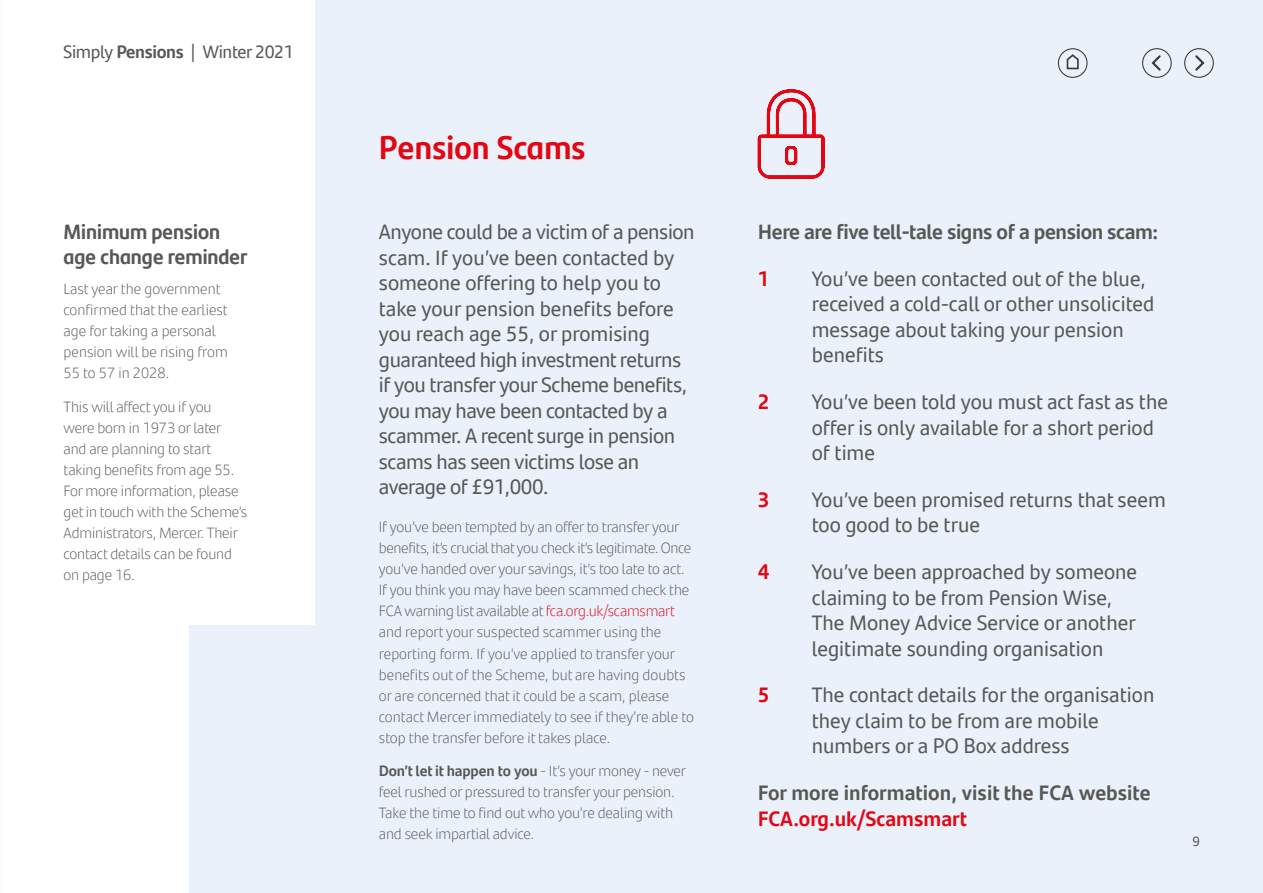
<style>
.page{position:relative;width:1263px;height:893px;background:#fff}
.page>*{position:absolute;margin:0;border:0;box-sizing:border-box;transform-origin:0 0}
.t1{font:700 33px "Santander Headline";letter-spacing:.01em;color:#e30613}
.t2{font:21px/25.5px "Santander Text";color:#575756}
.t3{font:21px/25.5px "Santander Text";letter-spacing:-.02em;color:#575756}
.t4{font:700 21px "Santander Text";letter-spacing:-.02em;color:#575756}
.t5{font:700 21px "Santander Text";color:#575756}
.t6{font:700 21px/25.5px "Santander Headline";color:#575756}
.t7{font:700 21px "Santander Text";color:#e30613}
.t8{font:18px "Santander Text";letter-spacing:-.02em;color:#575756}
.t9{font:300 15px/21px "Santander Text";letter-spacing:-.01em;color:#575756}
.t10{font:13.5px "Santander Text";color:#575756}
.s1{font-weight:700}
.s2{color:#e30613}
</style>
<div class="page">
<div style="left:316px;top:0;width:947px;height:893px;background:#eaf1fa"></div>
<div style="left:189px;top:625px;width:127px;height:268px;background:#eaf1fa"></div>
<svg style="left:757px;top:89px;width:68px;height:90px"></svg>
<div style="left:1058px;top:48px;width:29px;height:30px;border:1px solid #3c3c3b;border-radius:50%"></div>
<svg style="left:1066px;top:54px;width:13px;height:16px"></svg>
<div style="left:1142px;top:48px;width:30px;height:30px;border:1px solid #3c3c3b;border-radius:50%"></div>
<svg style="left:1151px;top:55px;width:10px;height:16px"></svg>
<div style="left:1184px;top:48px;width:30px;height:30px;border:1px solid #3c3c3b;border-radius:50%"></div>
<svg style="left:1195px;top:55px;width:10px;height:16px"></svg>
<p class="t8" style="left:63px;top:38px;width:232px">Simply <span class="s1">Pensions</span> | Winter 2021</p>
<h2 class="t6" style="left:64px;top:218px;width:186px">Minimum pension age change reminder</h2>
<p class="t9" style="left:64px;top:278px;width:166px">Last year the government confirmed that the earliest age for taking a personal pension will be rising from<br>55 to 57 in 2028.</p>
<p class="t9" style="left:64px;top:395px;width:185px">This will affect you if you<br>were born in 1973 or later and are planning to start taking benefits from age 55.<br>For more information, please get in touch with the Scheme’s<br>Administrators, Mercer. Their contact details can be found on page 16.</p>
<h1 class="t1" style="left:379px;top:121px;width:208px">Pension Scams</h1>
<p class="t3" style="left:379px;top:218px;width:317px">Anyone could be a victim of a pension scam. If you’ve been contacted by someone offering to help you to take your pension benefits before you reach age 55, or promising guaranteed high investment returns if you transfer your Scheme benefits, you may have been contacted by a scammer. A recent surge in pension scams has seen victims lose an average of £91,000.</p>
<p class="t9" style="left:379px;top:516px;width:317px">If you’ve been tempted by an offer to transfer your benefits, it’s crucial that you check it’s legitimate. Once you’ve handed over your savings, it’s too late to act.<br>If you think you may have been scammed check the FCA warning list available at <span class="s2">fca.org.uk/scamsmart </span>and report your suspected scammer using the reporting form. If you’ve applied to transfer your benefits out of the Scheme, but are having doubts or are concerned that it could be a scam, please contact Mercer immediately to see if they’re able to stop the transfer before it takes place.</p>
<p class="t9" style="left:379px;top:760px;width:309px"><span class="s1">Don’t let it happen to you</span> - It’s your money - never feel rushed or pressured to transfer your pension.<br>Take the time to find out who you’re dealing with and seek impartial advice.</p>
<h2 class="t4" style="left:758px;top:215px;width:402px">Here are five tell-tale signs of a pension scam:</h2>
<h2 class="t7" style="left:758px;top:262px;width:13px">1</h2>
<h2 class="t2" style="left:812px;top:265px;width:344px">You’ve been contacted out of the blue, received a cold-call or other unsolicited message about taking your pension benefits</h2>
<h2 class="t7" style="left:758px;top:385px;width:13px">2</h2>
<h2 class="t2" style="left:812px;top:388px;width:358px">You’ve been told you must act fast as the offer is only available for a short period of time</h2>
<h2 class="t7" style="left:758px;top:483px;width:13px">3</h2>
<h2 class="t2" style="left:812px;top:486px;width:355px">You’ve been promised returns that seem too good to be true</h2>
<h2 class="t7" style="left:758px;top:555px;width:13px">4</h2>
<h2 class="t2" style="left:812px;top:558px;width:327px">You’ve been approached by someone claiming to be from Pension Wise, The Money Advice Service or another legitimate sounding organisation</h2>
<h2 class="t7" style="left:758px;top:678px;width:13px">5</h2>
<h2 class="t2" style="left:812px;top:681px;width:344px">The contact details for the organisation they claim to be from are mobile numbers or a PO Box address</h2>
<h2 class="t5" style="left:758px;top:776px;width:394px">For more information, visit the FCA website</h2>
<h2 class="t7" style="left:758px;top:802px;width:211px">FCA.org.uk/Scamsmart</h2>
<p class="t10" style="left:1192px;top:831px;width:9px">9</p>
</div>
